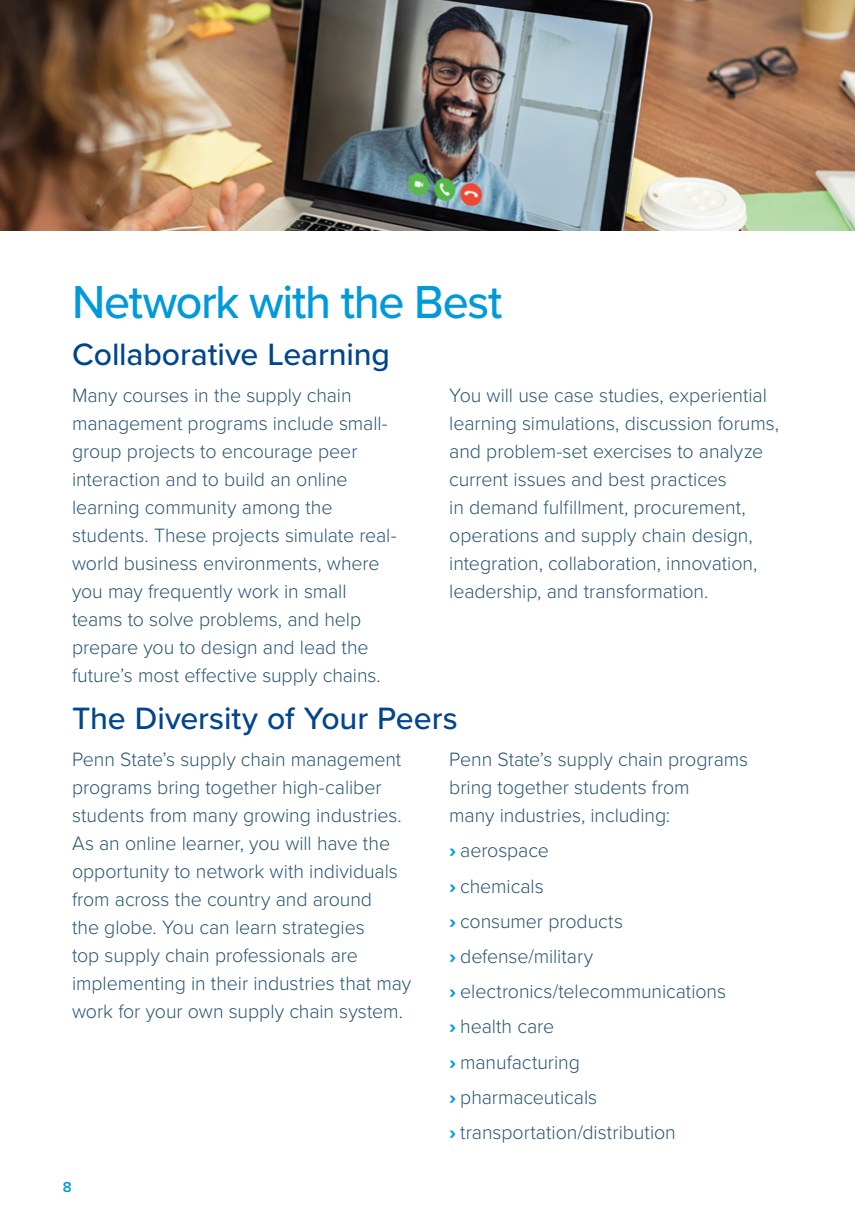
<style>
.page{position:relative;width:855px;height:1224px;background:#fff}
.page>*{position:absolute;margin:0;border:0;box-sizing:border-box;transform-origin:0 0}
.Page_Headlines{font:500 48px "Proxima Nova";letter-spacing:-.025em;color:#009ada}
.Paragraph_Subtitles{font:500 32px "Proxima Nova";letter-spacing:-.005em;color:#00458d}
.t1{font:300 20px/28px "Proxima Nova";letter-spacing:-.005em;color:#2a5673}
.t2{font:600 15px "Proxima Nova";color:#009ada}
.s1{font-family:"Proxima Nova Extrabld";font-weight:400;color:#009ada}
</style>
<div class="page">
<img style="left:0;top:0;width:855px;height:231px">
<h1 class="Page_Headlines" style="left:72px;top:266px;width:432px">Network with the Best</h1>
<h2 class="Paragraph_Subtitles" style="left:72px;top:330px;width:320px">Collaborative Learning</h2>
<p class="t1" style="left:72px;top:380px;width:326px">Many courses in the supply chain management programs include small&shy;group projects to encourage peer interaction and to build an online learning community among the students. These projects simulate real&shy;world business environments, where you may frequently work in small teams to solve problems, and help prepare you to design and lead the future’s most effective supply chains.</p>
<p class="t1" style="left:449px;top:380px;width:331px">You will use case studies, experiential learning simulations, discussion forums, and problem-set exercises to analyze current issues and best practices<br>in demand fulfillment, procurement, operations and supply chain design, integration, collaboration, innovation, leadership, and transformation.</p>
<h2 class="Paragraph_Subtitles" style="left:72px;top:695px;width:387px">The Diversity of Your Peers</h2>
<p class="t1" style="left:72px;top:745px;width:341px">Penn State’s supply chain management programs bring together high-caliber students from many growing industries.<br>As an online learner, you will have the opportunity to network with individuals from across the country and around<br>the globe. You can learn strategies<br>top supply chain professionals are implementing in their industries that may work for your own supply chain system.</p>
<p class="t1" style="left:449px;top:745px;width:300px">Penn State’s supply chain programs bring together students from<br>many industries, including:</p>
<p class="t1" style="left:449px;top:836px;width:101px"><span class="s1">›</span> aerospace</p>
<p class="t1" style="left:449px;top:871px;width:96px"><span class="s1">›</span> chemicals</p>
<p class="t1" style="left:449px;top:906px;width:175px"><span class="s1">›</span> consumer products</p>
<p class="t1" style="left:449px;top:941px;width:146px"><span class="s1">›</span> defense/military</p>
<p class="t1" style="left:449px;top:976px;width:278px"><span class="s1">›</span> electronics/telecommunications</p>
<p class="t1" style="left:449px;top:1012px;width:106px"><span class="s1">›</span> health care</p>
<p class="t1" style="left:449px;top:1047px;width:132px"><span class="s1">›</span> manufacturing</p>
<p class="t1" style="left:449px;top:1082px;width:149px"><span class="s1">›</span> pharmaceuticals</p>
<p class="t1" style="left:449px;top:1117px;width:228px"><span class="s1">›</span> transportation/distribution</p>
<p class="t2" style="left:63px;top:1176px;width:10px">8</p>
</div>
